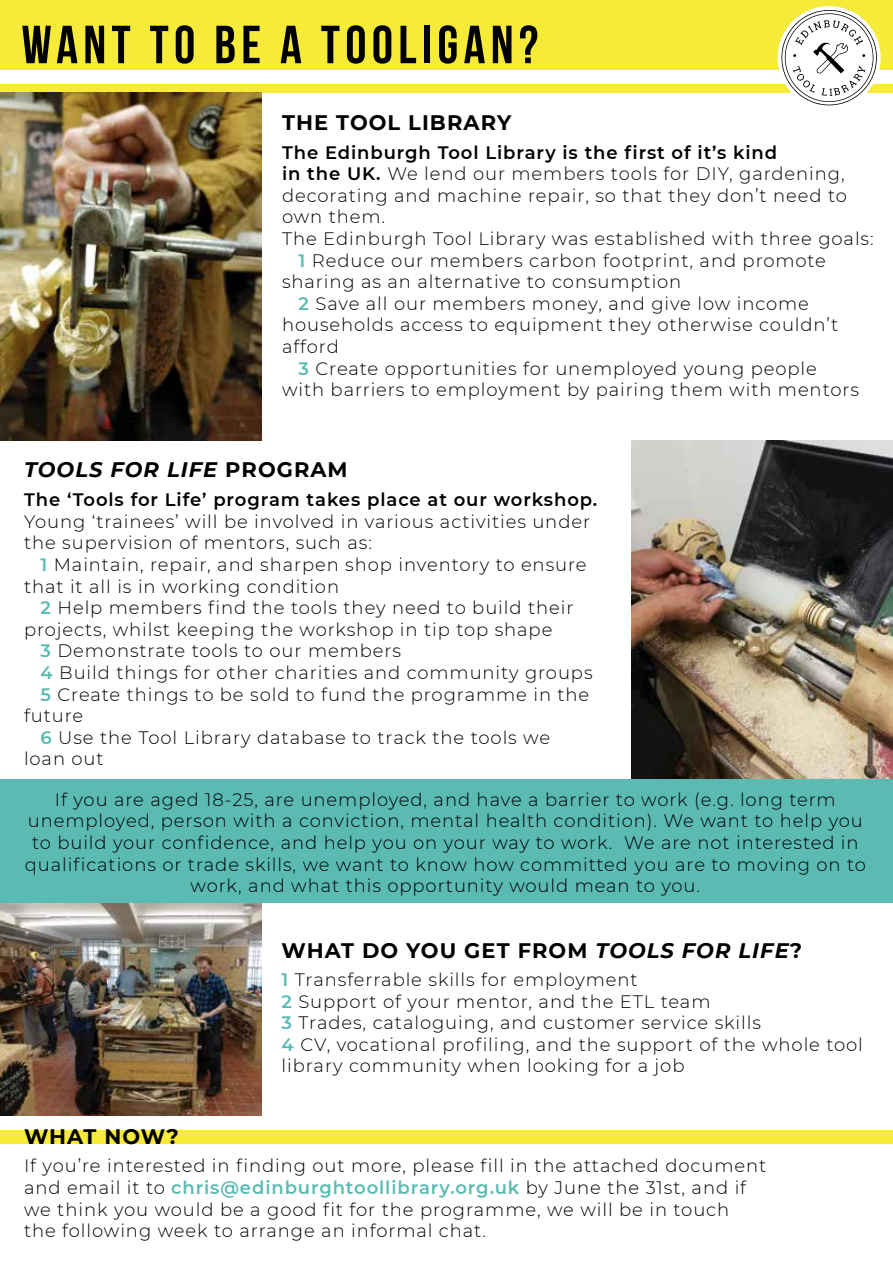
<style>
.page{position:relative;width:893px;height:1263px;background:#fff}
.page>*{position:absolute;margin:0;border:0;box-sizing:border-box;transform-origin:0 0}
.t1{font:700 53.55px "Bebas Neue";letter-spacing:.1em;color:#000}
.t2{font:700 21px "Montserrat";letter-spacing:.05em;color:#000}
.t3{font:italic 700 21px "Montserrat";letter-spacing:.05em;color:#000}
.t4{font:300 18px/21.6px "Montserrat";letter-spacing:.05em;color:#000}
.t5{font:600 18px "Montserrat";letter-spacing:.05em;color:#000}
.s1{font-weight:600}
.s2{font-weight:600;color:#5bbbb3}
.s3{font-style:normal}
.s4{font-style:italic}
</style>
<div class="page">
<img style="left:631px;top:441px;width:262px;height:339px">
<div style="left:0;top:1130px;width:893px;height:13px;background:#f6eb39"></div>
<div style="left:0;top:0;width:893px;height:93px;background:#f6eb39"></div>
<div style="left:778px;top:6px;width:103px;height:103px;background:#fff;border-radius:50%"></div>
<div style="left:0;top:780px;width:893px;height:123px;background:#5bbbb3"></div>
<img style="left:0;top:92px;width:262px;height:349px">
<div style="left:0;top:70px;width:893px;height:13px;background:#fff"></div>
<svg style="left:781px;top:10px;width:96px;height:95px"></svg>
<img style="left:0;top:903px;width:262px;height:213px">
<h1 class="t1" style="left:22px;top:15px;width:518px">WANT TO BE A TOOLIGAN?</h1>
<p class="t2" style="left:282px;top:107px;width:231px">THE TOOL LIBRARY</p>
<p class="t5" style="left:282px;top:139px;width:497px">The Edinburgh Tool Library is the first of it’s kind</p>
<p class="t4" style="left:282px;top:162px;width:564px"><span class="s1">in the UK.</span> We lend our members tools for DIY, gardening,</p>
<p class="t4" style="left:282px;top:184px;width:566px">decorating and machine repair, so that they don’t need to</p>
<p class="t4" style="left:282px;top:206px;width:105px">own them.</p>
<p class="t4" style="left:282px;top:227px;width:593px">The Edinburgh Tool Library was established with three goals:</p>
<p class="t4" style="left:299px;top:249px;width:529px"><span class="s2">1</span> Reduce our members carbon footprint, and promote</p>
<p class="t4" style="left:282px;top:270px;width:401px">sharing as an alternative to consumption</p>
<p class="t4" style="left:299px;top:292px;width:512px"><span class="s2">2</span> Save all our members money, and give low income</p>
<p class="t4" style="left:282px;top:314px;width:558px">households access to equipment they otherwise couldn’t</p>
<p class="t4" style="left:282px;top:335px;width:58px">afford</p>
<p class="t4" style="left:299px;top:357px;width:520px"><span class="s2">3</span> Create opportunities for unemployed young people</p>
<p class="t4" style="left:282px;top:378px;width:578px">with barriers to employment by pairing them with mentors</p>
<p class="t3" style="left:24px;top:454px;width:325px">TOOLS FOR LIFE <span class="s3">PROGRAM</span></p>
<p class="t5" style="left:24px;top:487px;width:575px">The ‘Tools for Life’ program takes place at our workshop.</p>
<p class="t4" style="left:24px;top:510px;width:568px">Young ‘trainees’ will be involved in various activities under the supervision of mentors, such as:</p>
<p class="t4" style="left:24px;top:553px;width:564px;text-indent:17px"><span class="s2">1</span> Maintain, repair, and sharpen shop inventory to ensure that it all is in working condition</p>
<p class="t4" style="left:41px;top:596px;width:534px"><span class="s2">2</span> Help members find the tools they need to build their</p>
<p class="t4" style="left:24px;top:618px;width:530px">projects, whilst keeping the workshop in tip top shape</p>
<p class="t4" style="left:41px;top:640px;width:362px"><span class="s2">3</span> Demonstrate tools to our members</p>
<p class="t4" style="left:41px;top:661px;width:553px"><span class="s2">4</span> Build things for other charities and community groups</p>
<p class="t4" style="left:41px;top:683px;width:550px"><span class="s2">5</span> Create things to be sold to fund the programme in the</p>
<p class="t4" style="left:24px;top:704px;width:61px">future</p>
<p class="t4" style="left:41px;top:726px;width:511px"><span class="s2">6</span> Use the Tool Library database to track the tools we</p>
<p class="t4" style="left:24px;top:748px;width:81px">loan out</p>
<p class="t4" style="left:25px;top:788px;width:843px;text-align:center">If you are aged 18-25, are unemployed, and have a barrier to work (e.g. long term unemployed, person with a conviction, mental health condition). We want to help you to build your confidence, and help you on your way to work. We are not interested in qualifications or trade skills, we want to know how committed you are to moving on to work, and what this opportunity would mean to you.</p>
<p class="t2" style="left:281px;top:936px;width:522px">WHAT DO YOU GET FROM <span class="s4">TOOLS FOR LIFE</span>?</p>
<p class="t2" style="left:24px;top:1121px;width:156px">WHAT NOW?</p>
<p class="t4" style="left:281px;top:968px;width:583px"><span class="s2">1</span> Transferrable skills for employment<br><span class="s2">2</span> Support of your mentor, and the ETL team<br><span class="s2">3</span> Trades, cataloguing, and customer service skills<br><span class="s2">4</span> CV, vocational profiling, and the support of the whole tool library community when looking for a job</p>
<p class="t4" style="left:24px;top:1154px;width:744px">If you’re interested in finding out more, please fill in the attached document and email it to <span class="s2">chris@edinburghtoollibrary.org.uk</span> by June the 31st, and if we think you would be a good fit for the programme, we will be in touch<br>the following week to arrange an informal chat.</p>
</div>
